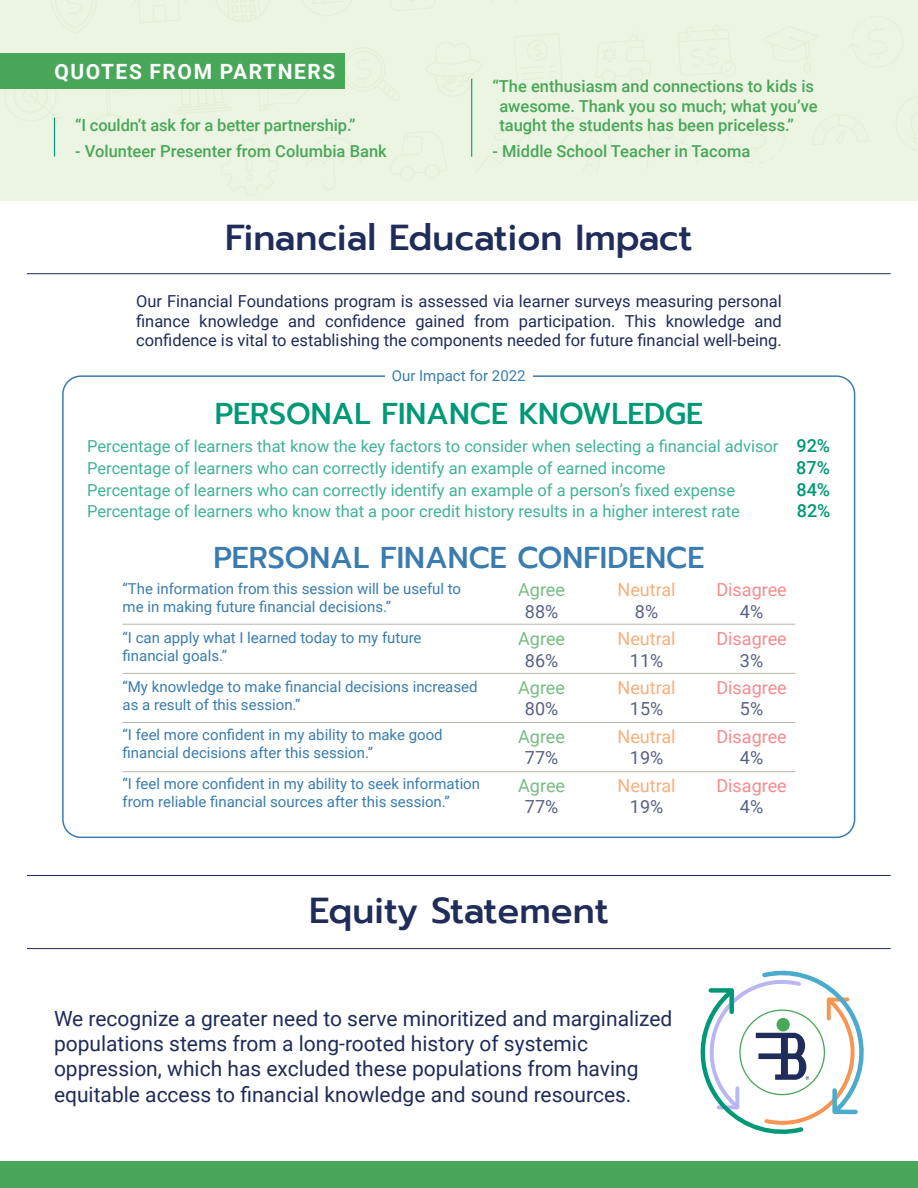
<style>
.page{position:relative;width:918px;height:1188px;background:#fff}
.page>*{position:absolute;margin:0;border:0;box-sizing:border-box;transform-origin:0 0}
.t1{font:500 36px "Prompt";color:#202c59}
.t2{font:500 30px "Prompt";color:#3a7caf}
.t3{font:500 30px "Prompt";color:#009975}
.t4{font:21px/25.2px "Roboto";color:#202c59}
.t5{font:700 21px "Roboto";letter-spacing:.075em;color:#fff}
.t6{font:18px "Roboto";color:#f58c8f}
.t7{font:18px "Roboto";color:#586183}
.t8{font:18px "Roboto";color:#f9af7d}
.t9{font:18px "Roboto";color:#77bd83}
.t10{font:500 18px "Roboto";color:#009975}
.t11{font:16.5px/21.6px "Roboto";color:#40b397}
.t12{font:16.5px/19.8px "Roboto";color:#202c59;text-align:justify}
.t13{font:500 16.5px/19.5px "Roboto";color:#49a75a}
.t14{font:15px/18px "Roboto";color:#3a7caf}
.s1{font-weight:500;font-size:18px;color:#009975}
</style>
<div class="page">
<div style="left:0;top:0;width:918px;height:200px;background:#ecf4e2"></div>
<svg style="left:647px;top:111px;width:51px;height:54px"></svg>
<svg style="left:559px;top:117px;width:53px;height:53px"></svg>
<svg style="left:476px;top:131px;width:54px;height:41px"></svg>
<svg style="left:221px;top:139px;width:57px;height:56px"></svg>
<svg style="left:391px;top:132px;width:56px;height:48px"></svg>
<svg style="left:307px;top:137px;width:54px;height:53px"></svg>
<svg style="left:131px;top:0;width:55px;height:23px"></svg>
<svg style="left:216px;top:0;width:54px;height:22px"></svg>
<svg style="left:302px;top:0;width:50px;height:16px"></svg>
<svg style="left:390px;top:0;width:45px;height:11px"></svg>
<svg style="left:51px;top:0;width:46px;height:33px"></svg>
<svg style="left:728px;top:107px;width:55px;height:56px"></svg>
<svg style="left:812px;top:115px;width:56px;height:30px"></svg>
<svg style="left:896px;top:96px;width:22px;height:55px"></svg>
<svg style="left:5px;top:89px;width:57px;height:35px"></svg>
<svg style="left:96px;top:89px;width:38px;height:31px"></svg>
<svg style="left:175px;top:89px;width:56px;height:25px"></svg>
<svg style="left:258px;top:51px;width:56px;height:59px"></svg>
<svg style="left:426px;top:42px;width:56px;height:55px"></svg>
<svg style="left:514px;top:34px;width:48px;height:58px"></svg>
<svg style="left:340px;top:48px;width:59px;height:52px"></svg>
<svg style="left:596px;top:32px;width:55px;height:51px"></svg>
<svg style="left:678px;top:25px;width:58px;height:51px"></svg>
<svg style="left:848px;top:16px;width:55px;height:51px"></svg>
<svg style="left:764px;top:26px;width:54px;height:47px"></svg>
<div style="left:0;top:1161px;width:918px;height:27px;background:#49a75a"></div>
<hr style="left:54px;top:118px;width:1px;height:39px;background:#009975">
<hr style="left:471px;top:79px;width:1px;height:78px;background:#009975">
<div style="left:0;top:54px;width:345px;height:35px;background:#49a75a"></div>
<hr style="left:27px;top:875px;width:864px;height:1px;background:#202c59">
<hr style="left:27px;top:948px;width:864px;height:1px;background:#202c59">
<hr style="left:27px;top:273px;width:864px;height:1px;background:#202c59">
<svg style="left:700px;top:970px;width:164px;height:164px"></svg>
<hr style="left:123px;top:771px;width:672px;height:1px;background:#b7b5ab">
<hr style="left:123px;top:722px;width:672px;height:1px;background:#b7b5ab">
<hr style="left:123px;top:673px;width:672px;height:1px;background:#b7b5ab">
<hr style="left:123px;top:624px;width:672px;height:1px;background:#b7b5ab">
<h3 class="t5" style="left:54px;top:57px;width:283px">QUOTES FROM PARTNERS</h3>
<p class="t13" style="left:75px;top:115px;width:282px">“I couldn’t ask for a better partnership.”</p>
<p class="t13" style="left:75px;top:140px;width:313px">- Volunteer Presenter from Columbia Bank</p>
<p class="t13" style="left:499px;top:76px;width:320px;text-indent:-7px">“The enthusiasm and connections to kids is awesome. Thank you so much; what you’ve taught the students has been priceless.”</p>
<p class="t13" style="left:493px;top:141px;width:259px">- Middle School Teacher in Tacoma</p>
<h1 class="t1" style="left:225px;top:212px;width:469px">Financial Education Impact</h1>
<p class="t12" style="left:136px;top:290px;width:647px">Our Financial Foundations program is assessed via learner surveys measuring personal finance knowledge and confidence gained from participation. This knowledge and confidence is vital to establishing the components needed for future financial well-being.</p>
<p class="t14" style="left:392px;top:366px;width:135px">Our Impact for 2022</p>
<h2 class="t3" style="left:215px;top:392px;width:490px">PERSONAL FINANCE KNOWLEDGE</h2>
<p class="t11" style="left:87px;top:435px;width:744px">Percentage of learners that know the key factors to consider when selecting a financial advisor <span class="s1">92%<br></span>Percentage of learners who can correctly identify an example of earned income</p>
<p class="t10" style="left:796px;top:455px;width:35px">87%</p>
<p class="t11" style="left:87px;top:478px;width:650px">Percentage of learners who can correctly identify an example of a person’s fixed expense</p>
<p class="t10" style="left:796px;top:477px;width:35px">84%</p>
<p class="t11" style="left:87px;top:500px;width:654px">Percentage of learners who know that a poor credit history results in a higher interest rate</p>
<p class="t10" style="left:797px;top:498px;width:35px">82%</p>
<h2 class="t2" style="left:213px;top:536px;width:492px">PERSONAL FINANCE CONFIDENCE</h2>
<p class="t14" style="left:123px;top:579px;width:340px">“The information from this session will be useful to me in making future financial decisions.”</p>
<p class="t14" style="left:123px;top:628px;width:300px">“I can apply what I learned today to my future financial goals.”</p>
<p class="t14" style="left:123px;top:677px;width:357px">“My knowledge to make financial decisions increased as a result of this session.”</p>
<p class="t14" style="left:123px;top:725px;width:322px">“I feel more confident in my ability to make good financial decisions after this session.”</p>
<p class="t14" style="left:123px;top:775px;width:359px">“I feel more confident in my ability to seek information from reliable financial sources after this session.”</p>
<p class="t9" style="left:518px;top:577px;width:48px">Agree</p>
<p class="t7" style="left:525px;top:599px;width:35px">88%</p>
<p class="t9" style="left:518px;top:626px;width:48px">Agree</p>
<p class="t7" style="left:525px;top:648px;width:35px">86%</p>
<p class="t9" style="left:518px;top:675px;width:48px">Agree</p>
<p class="t7" style="left:525px;top:696px;width:35px">80%</p>
<p class="t9" style="left:518px;top:724px;width:48px">Agree</p>
<p class="t7" style="left:525px;top:745px;width:35px">77%</p>
<p class="t9" style="left:518px;top:773px;width:48px">Agree</p>
<p class="t7" style="left:525px;top:794px;width:35px">77%</p>
<p class="t8" style="left:618px;top:577px;width:60px">Neutral</p>
<p class="t7" style="left:635px;top:599px;width:25px">8%</p>
<p class="t6" style="left:716px;top:577px;width:72px">Disagree</p>
<p class="t7" style="left:740px;top:599px;width:25px">4%</p>
<p class="t8" style="left:618px;top:626px;width:60px">Neutral</p>
<p class="t7" style="left:630px;top:648px;width:35px">11%</p>
<p class="t6" style="left:716px;top:626px;width:72px">Disagree</p>
<p class="t7" style="left:740px;top:648px;width:25px">3%</p>
<p class="t8" style="left:618px;top:675px;width:60px">Neutral</p>
<p class="t7" style="left:630px;top:696px;width:35px">15%</p>
<p class="t6" style="left:716px;top:675px;width:72px">Disagree</p>
<p class="t7" style="left:740px;top:696px;width:25px">5%</p>
<p class="t8" style="left:618px;top:724px;width:60px">Neutral</p>
<p class="t7" style="left:630px;top:745px;width:35px">19%</p>
<p class="t6" style="left:716px;top:724px;width:72px">Disagree</p>
<p class="t7" style="left:740px;top:745px;width:25px">4%</p>
<p class="t8" style="left:618px;top:773px;width:60px">Neutral</p>
<p class="t7" style="left:630px;top:794px;width:35px">19%</p>
<p class="t6" style="left:716px;top:773px;width:72px">Disagree</p>
<p class="t7" style="left:740px;top:794px;width:25px">4%</p>
<h1 class="t1" style="left:309px;top:885px;width:301px">Equity Statement</h1>
<p class="t4" style="left:54px;top:1005px;width:620px">We recognize a greater need to serve minoritized and marginalized populations stems from a long-rooted history of systemic oppression, which has excluded these populations from having equitable access to financial knowledge and sound resources.</p>
</div>
